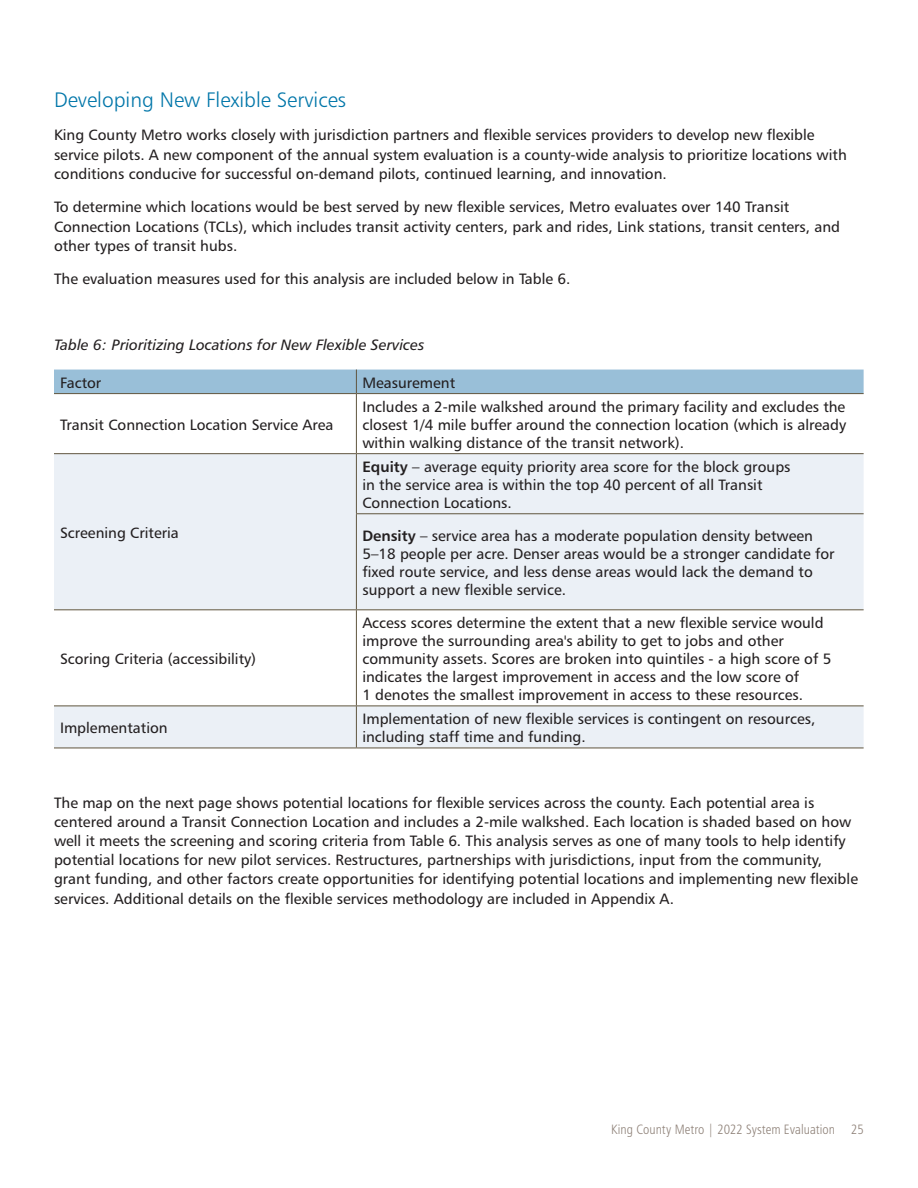
<style>
.page{position:relative;width:918px;height:1188px;background:#fff}
.page>*{position:absolute;margin:0;border:0;box-sizing:border-box;transform-origin:0 0}
.t1{font:21px "Humanist 777 BT Light B";color:#0076a9}
.t2{font:15px/18px "Humanist 777 BT Roman B";color:#231f20}
.t3{font:15px "Humanist 777 BT Italic B";color:#231f20}
.t4{font:13.5px "Humanist 777 BT Light Condensed B";letter-spacing:.005em;color:#8f8279}
.s1{font-family:"Humanist 777 BT Bold B"}
</style>
<div class="page">
<div style="left:54px;top:454px;width:810px;height:155px;background:#ebf0f6"></div>
<svg style="left:54px;top:610px;width:810px;height:96px"></svg>
<div style="left:54px;top:707px;width:810px;height:41px;background:#ebf0f6"></div>
<div style="left:54px;top:370px;width:810px;height:23px;background:#99bfd8"></div>
<hr style="left:356px;top:394px;width:1px;height:59px;background:#60553e">
<hr style="left:356px;top:454px;width:1px;height:59px;background:#60553e">
<hr style="left:356px;top:514px;width:1px;height:95px;background:#60553e">
<hr style="left:356px;top:610px;width:1px;height:96px;background:#60553e">
<hr style="left:356px;top:706px;width:1px;height:42px;background:#60553e">
<hr style="left:54px;top:393px;width:302px;height:1px;background:#60553e">
<hr style="left:356px;top:393px;width:508px;height:1px;background:#60553e">
<hr style="left:54px;top:453px;width:302px;height:1px;background:#60553e">
<hr style="left:356px;top:453px;width:508px;height:1px;background:#60553e">
<hr style="left:356px;top:513px;width:508px;height:1px;background:#60553e">
<hr style="left:54px;top:609px;width:302px;height:1px;background:#60553e">
<hr style="left:356px;top:609px;width:508px;height:1px;background:#60553e">
<hr style="left:54px;top:706px;width:302px;height:1px;background:#60553e">
<hr style="left:356px;top:706px;width:508px;height:1px;background:#60553e">
<hr style="left:54px;top:748px;width:302px;height:1px;background:#60553e">
<hr style="left:356px;top:748px;width:508px;height:1px;background:#60553e">
<p class="t1" style="left:54px;top:87px;width:294px">Developing New Flexible Services</p>
<p class="t2" style="left:54px;top:125px;width:794px;line-height:19.5px">King County Metro works closely with jurisdiction partners and flexible services providers to develop new flexible service pilots. A new component of the annual system evaluation is a county-wide analysis to prioritize locations with conditions conducive for successful on-demand pilots, continued learning, and innovation.</p>
<p class="t2" style="left:54px;top:197px;width:788px;line-height:19.5px">To determine which locations would be best served by new flexible services, Metro evaluates over 140 Transit<br>Connection Locations (TCLs), which includes transit activity centers, park and rides, Link stations, transit centers, and other types of transit hubs.</p>
<p class="t2" style="left:54px;top:270px;width:518px">The evaluation measures used for this analysis are included below in Table 6.</p>
<p class="t3" style="left:54px;top:335px;width:372px">Table 6: Prioritizing Locations for New Flexible Services</p>
<p class="t2" style="left:60px;top:373px;width:43px">Factor</p>
<p class="t2" style="left:362px;top:373px;width:94px">Measurement</p>
<p class="t2" style="left:60px;top:415px;width:275px">Transit Connection Location Service Area</p>
<p class="t2" style="left:362px;top:397px;width:485px;text-align:justify">Includes a 2-mile walkshed around the primary facility and excludes the closest 1/4 mile buffer around the connection location (which is already within walking distance of the transit network).</p>
<p class="t2" style="left:60px;top:523px;width:120px">Screening Criteria</p>
<p class="t2" style="left:60px;top:649px;width:198px">Scoring Criteria (accessibility)</p>
<p class="t2" style="left:362px;top:457px;width:430px"><span class="s1">Equity</span> – average equity priority area score for the block groups in the service area is within the top 40 percent of all Transit<br>Connection Locations.</p>
<p class="t2" style="left:362px;top:526px;width:474px"><span class="s1">Density</span> – service area has a moderate population density between 5–18 people per acre. Denser areas would be a stronger candidate for fixed route service, and less dense areas would lack the demand to support a new flexible service.</p>
<p class="t2" style="left:362px;top:613px;width:470px">Access scores determine the extent that a new flexible service would improve the surrounding area's ability to get to jobs and other community assets. Scores are broken into quintiles - a high score of 5 indicates the largest improvement in access and the low score of<br>1 denotes the smallest improvement in access to these resources.</p>
<p class="t2" style="left:60px;top:718px;width:109px">Implementation</p>
<p class="t2" style="left:362px;top:709px;width:455px">Implementation of new flexible services is contingent on resources, including staff time and funding.</p>
<p class="t2" style="left:54px;top:793px;width:806px;line-height:19.2px">The map on the next page shows potential locations for flexible services across the county. Each potential area is centered around a Transit Connection Location and includes a 2-mile walkshed. Each location is shaded based on how well it meets the screening and scoring criteria from Table 6. This analysis serves as one of many tools to help identify potential locations for new pilot services. Restructures, partnerships with jurisdictions, input from the community, grant funding, and other factors create opportunities for identifying potential locations and implementing new flexible services. Additional details on the flexible services methodology are included in Appendix A.</p>
<p class="t4" style="left:611px;top:1121px;width:254px">King County Metro | 2022 System Evaluation 25</p>
</div>
